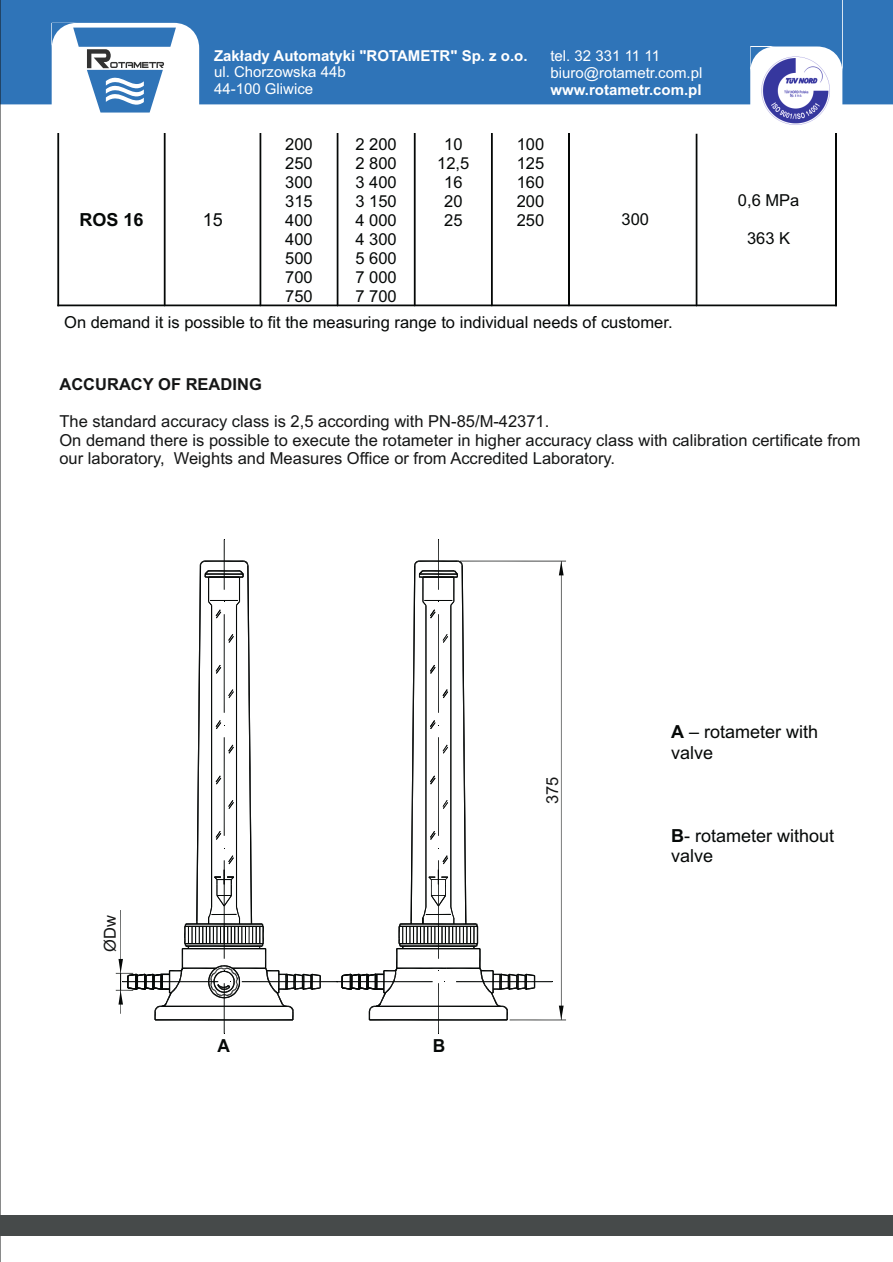
<style>
.page{position:relative;width:893px;height:1262px;background:#fff}
.page>*{position:absolute;margin:0;border:0;box-sizing:border-box;transform-origin:0 0}
.t1{font:18px/20.7px "Arial";color:#050807}
.t2{font:700 18px "Arial";color:#050807}
.t3{font:700 18px "Arial";color:#050807;scale:.96 1}
.t4{font:16.5px/18.5px "Arial";color:#151616}
.t5{font:16.5px/19px "Arial";color:#050807;text-align:justify}
.t6{font:700 16.5px "Arial";color:#151616}
.t7{font:15px/16.8px "Arial";color:#fff}
.t8{font:700 15px "Arial";color:#fff}
.s1{font-weight:700}
</style>
<div class="page">
<div style="left:1px;top:0;width:892px;height:104px;background:#2f74b8"></div>
<img style="left:753px;top:51px;width:85px;height:83px">
<svg style="left:73px;top:28px;width:103px;height:84px"></svg>
<svg style="left:58px;top:133px;width:778px;height:173px"></svg>
<svg style="left:116px;top:539px;width:450px;height:494px"></svg>
<hr style="left:0;top:0;width:1px;height:1262px;background:#151616">
<div style="left:0;top:1215px;width:893px;height:20px;background:#464a4a"></div>
<p class="t8" style="left:214px;top:50px;width:315px">Zakłady Automatyki "ROTAMETR" Sp. z o.o.</p>
<p class="t7" style="left:214px;top:65px;width:133px">ul. Chorzowska 44b<br>44-100 Gliwice</p>
<p class="t7" style="left:550px;top:49px;width:153px">tel. 32 331 11 11 biuro@rotametr.com.pl</p>
<p class="t8" style="left:550px;top:84px;width:153px">www.rotametr.com.pl</p>
<p class="t5" style="left:285px;top:136px;width:29px">200<br>250<br>300<br>315<br>400<br>400<br>500<br>700<br>750</p>
<p class="t5" style="left:355px;top:136px;width:43px">2 200<br>2 800<br>3 400<br>3 150<br>4 000<br>4 300<br>5 600<br>7 000<br>7 700</p>
<p class="t5" style="left:437px;top:136px;width:34px;text-align:center">10<br>12,5<br>16<br>20<br>25</p>
<p class="t5" style="left:516px;top:136px;width:29px">100<br>125<br>160<br>200<br>250</p>
<p class="t5" style="left:64px;top:315px;width:610px">On demand it is possible to fit the measuring range to individual needs of customer.</p>
<p class="t2" style="left:79px;top:213px;width:66px">ROS 16</p>
<p class="t1" style="left:203px;top:211px;width:22px">15</p>
<p class="t5" style="left:621px;top:212px;width:29px">300</p>
<p class="t5" style="left:738px;top:192px;width:63px">0,6 MPa</p>
<p class="t5" style="left:747px;top:230px;width:45px">363 K</p>
<p class="t6" style="left:59px;top:378px;width:204px">ACCURACY OF READING</p>
<p class="t4" style="left:59px;top:414px;width:802px">The standard accuracy class is 2,5 according with PN-85/M-42371.<br>On demand there is possible to execute the rotameter in higher accuracy class with calibration certificate from our laboratory, Weights and Measures Office or from Accredited Laboratory.</p>
<p class="t4" style="left:102px;top:951px;width:38px;rotate:-90deg">ØDw</p>
<p class="t3" style="left:218px;top:1038px;width:15px">A</p>
<p class="t3" style="left:433px;top:1038px;width:15px">B</p>
<p class="t4" style="left:544px;top:804px;width:29px;rotate:-90deg">375</p>
<p class="t1" style="left:671px;top:723px;width:149px"><span class="s1">A</span> – rotameter with valve</p>
<p class="t1" style="left:671px;top:826px;width:164px"><span class="s1">B</span>- rotameter without valve</p>
</div>
